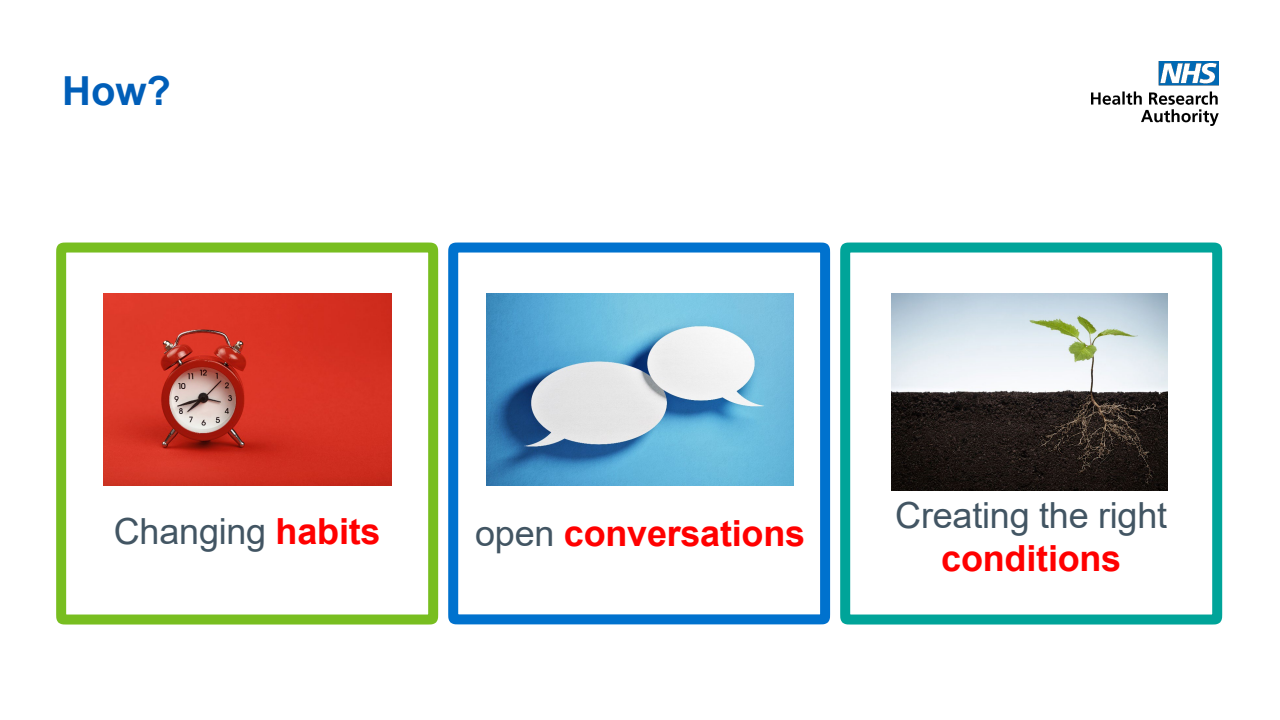
<style>
.page{position:relative;width:1280px;height:720px;background:#fff}
.page>*{position:absolute;margin:0;border:0;box-sizing:border-box;transform-origin:0 0}
.t1{font:700 40px "Arial";color:#005eb8}
.t2{font:36px/43.2px "Arial";letter-spacing:-.005em;color:#425563;text-align:center}
.t3{font:700 36px "Arial";letter-spacing:-.005em;color:#f00}
.s1{font-weight:700;color:#f00}
.s2{font-weight:400;color:#425563}
</style>
<div class="page">
<svg style="left:56px;top:242px;width:383px;height:383px"></svg>
<svg style="left:448px;top:242px;width:383px;height:383px"></svg>
<svg style="left:840px;top:242px;width:383px;height:383px"></svg>
<img style="left:1092px;top:61px;width:126px;height:64px">
<img style="left:103px;top:293px;width:288px;height:192px">
<img style="left:486px;top:293px;width:308px;height:192px">
<img style="left:891px;top:293px;width:276px;height:198px">
<h2 class="t1" style="left:62px;top:63px;width:110px">How?</h2>
<p class="t2" style="left:114px;top:510px;width:268px">Changing <span class="s1">habits</span></p>
<p class="t3" style="left:475px;top:508px;width:332px"><span class="s2">open</span> conversations</p>
<p class="t2" style="left:895px;top:494px;width:273px">Creating the right <span class="s1">conditions</span></p>
</div>
